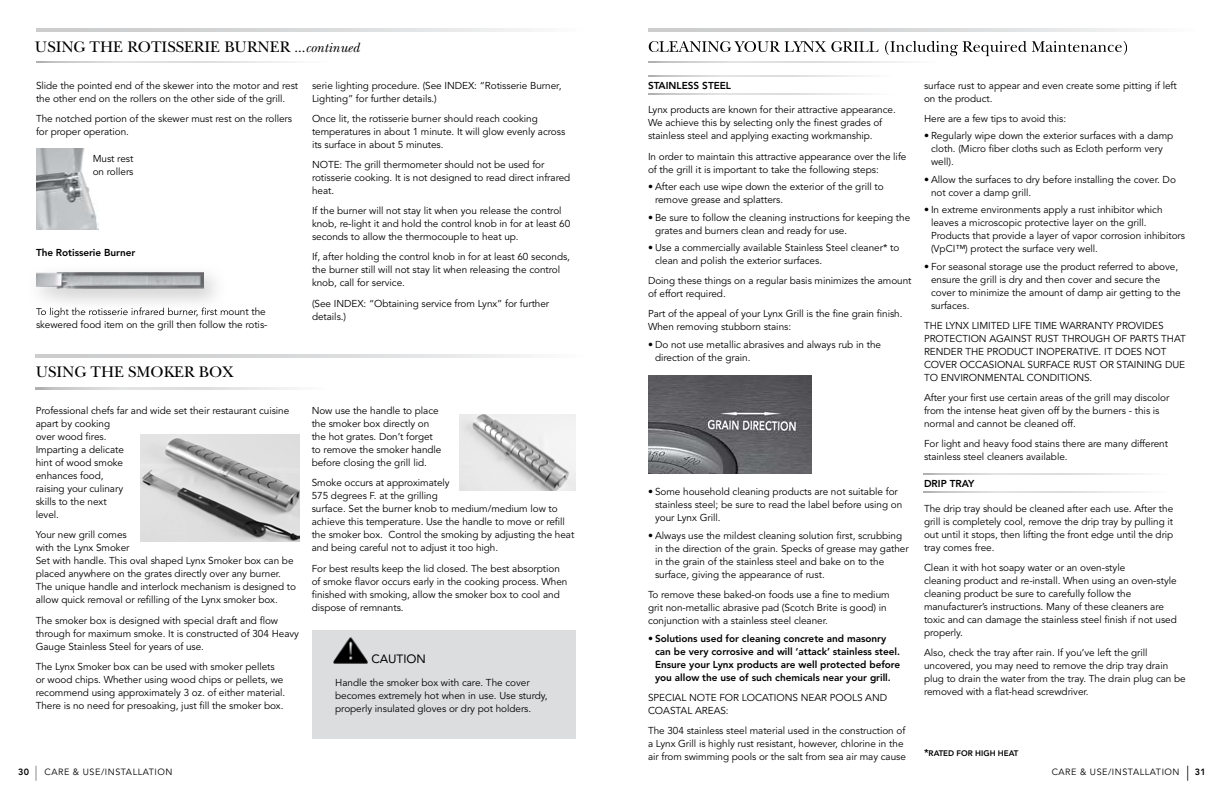
<style>
.page{position:relative;width:1224px;height:792px;background:#fff}
.page>*{position:absolute;margin:0;border:0;box-sizing:border-box;transform-origin:0 0}
.t1{font:16px "New Baskerville";color:#000}
.t2{font:12px "Avenir";letter-spacing:-.005em;color:#000}
.t3{font:10px/13px "Avenir";letter-spacing:-.005em;color:#000}
.t4{font:800 10px/13px "Avenir";letter-spacing:-.005em;color:#000}
.t5{font:9px "Avenir";letter-spacing:.06em;color:#000}
.t6{font:800 9px "Avenir";color:#000}
.t7{font:800 8px "Avenir";color:#000}
.s1{font-size:14px}
.s2{font-style:italic;font-size:14px}
.s3{font-size:10px}
.s4{font-weight:800}
.s5{font-weight:300;font-size:15px;color:#6d6e71}
.s6{font-weight:300;font-size:15px}
</style>
<div class="page">
<svg style="left:36px;top:29px;width:495px;height:3px"></svg>
<svg style="left:648px;top:29px;width:495px;height:3px"></svg>
<svg style="left:36px;top:62px;width:260px;height:1px"></svg>
<svg style="left:648px;top:62px;width:260px;height:1px"></svg>
<img style="left:141px;top:434px;width:159px;height:108px">
<img style="left:459px;top:414px;width:117px;height:76px">
<img style="left:36px;top:148px;width:63px;height:82px">
<img style="left:36px;top:308px;width:191px;height:5px">
<img style="left:36px;top:272px;width:168px;height:17px">
<svg style="left:36px;top:355px;width:495px;height:3px"></svg>
<svg style="left:36px;top:388px;width:259px;height:1px"></svg>
<div style="left:312px;top:631px;width:264px;height:108px;background:#dcddde"></div>
<img style="left:334px;top:638px;width:34px;height:26px">
<svg style="left:649px;top:41px;width:478px;height:15px"></svg>
<svg style="left:648px;top:94px;width:219px;height:1px"></svg>
<svg style="left:648px;top:76px;width:219px;height:1px"></svg>
<img style="left:648px;top:376px;width:164px;height:98px">
<svg style="left:924px;top:491px;width:219px;height:1px"></svg>
<svg style="left:924px;top:473px;width:219px;height:1px"></svg>
<h1 class="t1" style="left:35px;top:38px;width:326px">USING THE ROTISSERIE BURNER <span class="s1">...</span><span class="s2">continued</span></h1>
<p class="t3" style="left:36px;top:79px;width:264px">Slide the pointed end of the skewer into the motor and rest the other end on the rollers on the other side of the grill.</p>
<p class="t3" style="left:36px;top:112px;width:258px">The notched portion of the skewer must rest on the rollers for proper operation.</p>
<p class="t3" style="left:93px;top:153px;width:42px">Must rest on rollers</p>
<p class="t4" style="left:36px;top:246px;width:101px">The Rotisserie Burner</p>
<p class="t3" style="left:36px;top:306px;width:233px">To light the rotisserie infrared burner, first mount the skewered food item on the grill then follow the rotis-</p>
<p class="t3" style="left:312px;top:79px;width:251px">serie lighting procedure. (See INDEX: “Rotisserie Burner,<br>Lighting” for further details.)</p>
<p class="t3" style="left:312px;top:112px;width:255px">Once lit, the rotisserie burner should reach cooking temperatures in about 1 minute. It will glow evenly across its surface in about 5 minutes.</p>
<p class="t3" style="left:312px;top:158px;width:260px">NOTE: The grill thermometer should not be used for rotisserie cooking. It is not designed to read direct infrared heat.</p>
<p class="t3" style="left:312px;top:205px;width:260px">If the burner will not stay lit when you release the control knob, re-light it and hold the control knob in for at least 60 seconds to allow the thermocouple to heat up.</p>
<p class="t3" style="left:312px;top:251px;width:260px">If, after holding the control knob in for at least 60 seconds, the burner still will not stay lit when releasing the control knob, call for service.</p>
<p class="t3" style="left:312px;top:297px;width:239px">(See INDEX: “Obtaining service from Lynx” for further details.)</p>
<h1 class="t1" style="left:36px;top:363px;width:200px">USING THE SMOKER BOX</h1>
<p class="t3" style="left:36px;top:405px;width:255px">Professional chefs far and wide set their restaurant cuisine apart by cooking<br>over wood fires.<br>Imparting a delicate<br>hint of wood smoke<br>enhances food,<br>raising your culinary<br>skills to the next<br>level.</p>
<p class="t3" style="left:36px;top:529px;width:262px">Your new grill comes<br>with the Lynx Smoker<br>Set with handle. This oval shaped Lynx Smoker box can be placed anywhere on the grates directly over any burner.<br>The unique handle and interlock mechanism is designed to allow quick removal or refilling of the Lynx smoker box.</p>
<p class="t3" style="left:36px;top:614px;width:265px">The smoker box is designed with special draft and flow through for maximum smoke. It is constructed of 304 Heavy<br>Gauge Stainless Steel for years of use.</p>
<p class="t3" style="left:36px;top:660px;width:251px">The Lynx Smoker box can be used with smoker pellets or wood chips. Whether using wood chips or pellets, we recommend using approximately 3 oz. of either material.<br>There is no need for presoaking, just fill the smoker box.</p>
<p class="t3" style="left:312px;top:405px;width:131px">Now use the handle to place the smoker box directly on the hot grates. Don’t forget to remove the smoker handle before closing the grill lid.</p>
<p class="t3" style="left:312px;top:477px;width:264px">Smoke occurs at approximately<br>575 degrees F. at the grilling<br>surface. Set the burner knob to medium/medium low to achieve this temperature. Use the handle to move or refill the smoker box. Control the smoking by adjusting the heat and being careful not to adjust it too high.</p>
<p class="t3" style="left:312px;top:562px;width:257px">For best results keep the lid closed. The best absorption of smoke flavor occurs early in the cooking process. When finished with smoking, allow the smoker box to cool and dispose of remnants.</p>
<p class="t2" style="left:371px;top:652px;width:56px">CAUTION</p>
<p class="t3" style="left:335px;top:677px;width:214px">Handle the smoker box with care. The cover becomes extremely hot when in use. Use sturdy, properly insulated gloves or dry pot holders.</p>
<p class="t4" style="left:648px;top:79px;width:85px">STAINLESS STEEL</p>
<p class="t3" style="left:648px;top:104px;width:249px">Lynx products are known for their attractive appearance.<br>We achieve this by selecting only the finest grades of stainless steel and applying exacting workmanship.</p>
<p class="t3" style="left:648px;top:150px;width:260px">In order to maintain this attractive appearance over the life of the grill it is important to take the following steps:</p>
<p class="t3" style="left:655px;top:180px;width:230px;text-indent:-7px">• After each use wipe down the exterior of the grill to remove grease and splatters.</p>
<p class="t3" style="left:655px;top:211px;width:257px;text-indent:-7px">• Be sure to follow the cleaning instructions for keeping the grates and burners clean and ready for use.</p>
<p class="t3" style="left:655px;top:241px;width:246px;text-indent:-7px">• Use a commercially available Stainless Steel cleaner* to clean and polish the exterior surfaces.</p>
<p class="t3" style="left:648px;top:275px;width:265px">Doing these things on a regular basis minimizes the amount of effort required.</p>
<p class="t3" style="left:648px;top:308px;width:256px">Part of the appeal of your Lynx Grill is the fine grain finish.<br>When removing stubborn stains:</p>
<p class="t3" style="left:655px;top:338px;width:228px;text-indent:-7px">• Do not use metallic abrasives and always rub in the direction of the grain.</p>
<p class="t3" style="left:655px;top:486px;width:249px;text-indent:-7px">• Some household cleaning products are not suitable for stainless steel; be sure to read the label before using on your Lynx Grill.</p>
<p class="t3" style="left:655px;top:529px;width:255px;text-indent:-7px">• Always use the mildest cleaning solution first, scrubbing in the direction of the grain. Specks of grease may gather in the grain of the stainless steel and bake on to the surface, giving the appearance of rust.</p>
<p class="t3" style="left:648px;top:588px;width:243px">To remove these baked-on foods use a fine to medium grit non-metallic abrasive pad (Scotch Brite is good) in conjunction with a stainless steel cleaner.</p>
<p class="t4" style="left:655px;top:632px;width:247px;text-indent:-7px">• Solutions used for cleaning concrete and masonry can be very corrosive and will ‘attack’ stainless steel.<br>Ensure your Lynx products are well protected before you allow the use of such chemicals near your grill.</p>
<p class="t3" style="left:648px;top:691px;width:241px">SPECIAL NOTE FOR LOCATIONS NEAR POOLS AND<br>COASTAL AREAS:</p>
<p class="t3" style="left:648px;top:724px;width:260px">The 304 stainless steel material used in the construction of a Lynx Grill is highly rust resistant, however, chlorine in the air from swimming pools or the salt from sea air may cause</p>
<p class="t3" style="left:924px;top:79px;width:254px">surface rust to appear and even create some pitting if left on the product.</p>
<p class="t3" style="left:924px;top:112px;width:144px">Here are a few tips to avoid this:</p>
<p class="t3" style="left:931px;top:130px;width:244px;text-indent:-7px">• Regularly wipe down the exterior surfaces with a damp cloth. (Micro fiber cloths such as Ecloth perform very well).</p>
<p class="t3" style="left:931px;top:173px;width:246px;text-indent:-7px">• Allow the surfaces to dry before installing the cover. Do not cover a damp grill.</p>
<p class="t3" style="left:931px;top:204px;width:256px;text-indent:-7px">• In extreme environments apply a rust inhibitor which leaves a microscopic protective layer on the grill.<br>Products that provide a layer of vapor corrosion inhibitors (VpCI™) protect the surface very well.</p>
<p class="t3" style="left:931px;top:260px;width:251px;text-indent:-7px">• For seasonal storage use the product referred to above, ensure the grill is dry and then cover and secure the cover to minimize the amount of damp air getting to the surfaces.</p>
<p class="t3" style="left:924px;top:319px;width:264px">THE LYNX LIMITED LIFE TIME WARRANTY PROVIDES PROTECTION AGAINST RUST THROUGH OF PARTS THAT RENDER THE PRODUCT INOPERATIVE. IT DOES NOT COVER OCCASIONAL SURFACE RUST OR STAINING DUE TO ENVIRONMENTAL CONDITIONS.</p>
<p class="t3" style="left:924px;top:392px;width:247px">After your first use certain areas of the grill may discolor from the intense heat given off by the burners - this is normal and cannot be cleaned off.</p>
<p class="t3" style="left:924px;top:438px;width:246px">For light and heavy food stains there are many different stainless steel cleaners available.</p>
<p class="t4" style="left:924px;top:477px;width:52px">DRIP TRAY</p>
<p class="t3" style="left:924px;top:502px;width:251px;text-align:justify">The drip tray should be cleaned after each use. After the grill is completely cool, remove the drip tray by pulling it out until it stops, then lifting the front edge until the drip tray comes free.</p>
<p class="t3" style="left:924px;top:561px;width:254px">Clean it with hot soapy water or an oven-style<br>cleaning product and re-install. When using an oven-style cleaning product be sure to carefully follow the manufacturer’s instructions. Many of these cleaners are toxic and can damage the stainless steel finish if not used properly.</p>
<p class="t3" style="left:924px;top:646px;width:263px">Also, check the tray after rain. If you’ve left the grill uncovered, you may need to remove the drip tray drain plug to drain the water from the tray. The drain plug can be removed with a flat-head screwdriver.</p>
<p class="t7" style="left:924px;top:748px;width:96px"><span class="s3">*</span>RATED FOR HIGH HEAT</p>
<p class="t5" style="left:18px;top:767px;width:156px"><span class="s4">30</span> <span class="s5">|</span> CARE &amp; USE/INSTALLATION</p>
<p class="t6" style="left:1186px;top:767px;width:21px"><span class="s6">|</span> 31</p>
<p class="t5" style="left:1052px;top:767px;width:129px">CARE &amp; USE/INSTALLATION</p>
</div>
